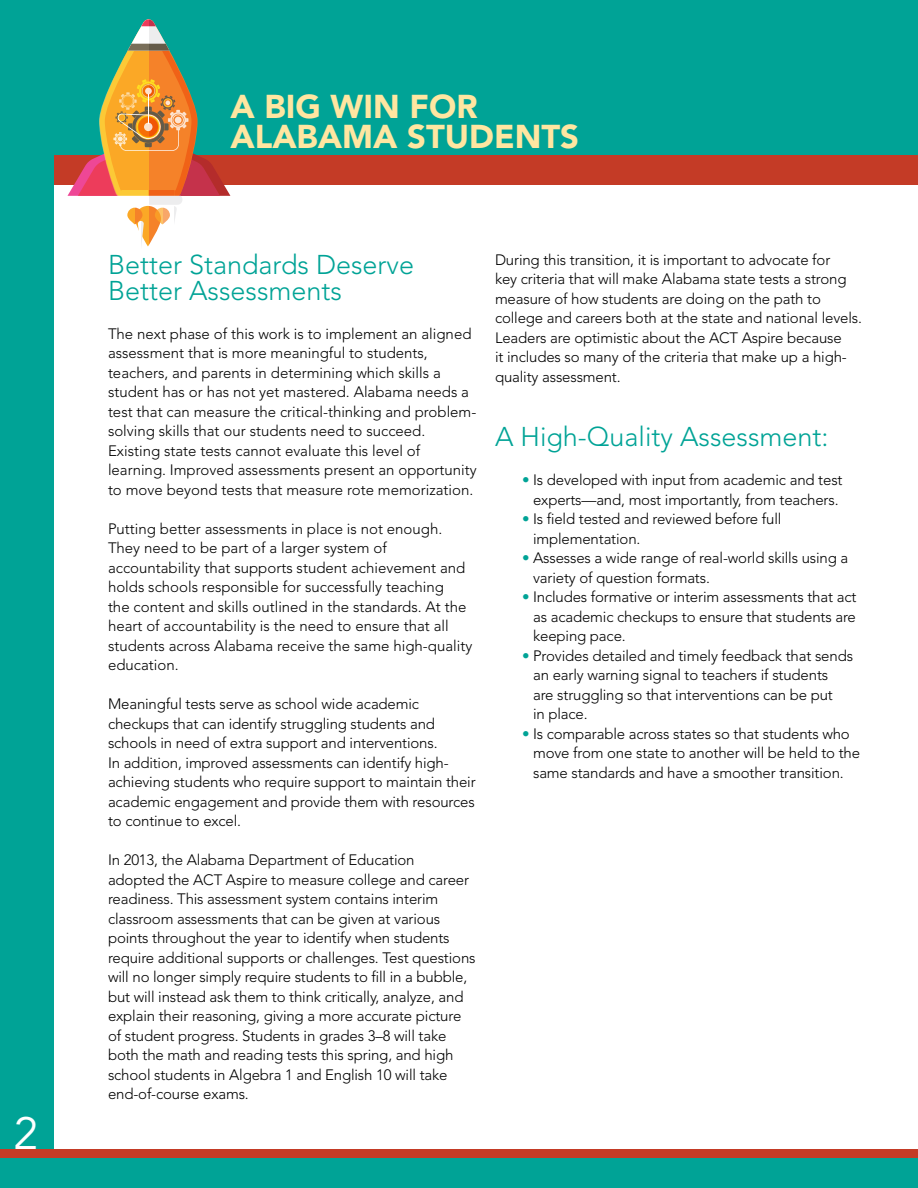
<style>
.page{position:relative;width:918px;height:1188px;background:#00a396}
.page>*{position:absolute;margin:0;border:0;box-sizing:border-box;transform-origin:0 0}
.t1{font:45px "Avenir LT Std";color:#fff}
.t2{font:900 32.85px/29.1px "Avenir LT Std";color:#ffe6a1}
.t3{font:300 27px/25.5px "Avenir LT Std";color:#00a396}
.t4{font:300 15px/19.5px "Avenir LT Std";letter-spacing:-.01em;color:#000}
.s1{color:#00a396}
</style>
<div class="page">
<div style="left:54px;top:155px;width:864px;height:994px;background:#fff"></div>
<div style="left:54px;top:155px;width:864px;height:29px;background:#c43b26"></div>
<div style="left:0;top:1149px;width:918px;height:9px;background:#c43b26"></div>
<svg style="left:68px;top:19px;width:162px;height:228px"></svg>
<h1 class="t1" style="left:14px;top:1107px;width:27px">2</h1>
<h2 class="t2" style="left:230px;top:92px;width:350px">A BIG WIN FOR<br>ALABAMA STUDENTS</h2>
<h3 class="t3" style="left:108px;top:252px;width:308px">Better Standards Deserve<br>Better Assessments</h3>
<p class="t4" style="left:108px;top:324px;width:370px">The next phase of this work is to implement an aligned assessment that is more meaningful to students, teachers, and parents in determining which skills a student has or has not yet mastered. Alabama needs a test that can measure the critical-thinking and problem&shy;solving skills that our students need to succeed.<br>Existing state tests cannot evaluate this level of learning. Improved assessments present an opportunity to move beyond tests that measure rote memorization.</p>
<p class="t4" style="left:108px;top:519px;width:366px">Putting better assessments in place is not enough.<br>They need to be part of a larger system of accountability that supports student achievement and holds schools responsible for successfully teaching<br>the content and skills outlined in the standards. At the heart of accountability is the need to ensure that all students across Alabama receive the same high-quality education.</p>
<p class="t4" style="left:108px;top:694px;width:369px">Meaningful tests serve as school wide academic checkups that can identify struggling students and schools in need of extra support and interventions.<br>In addition, improved assessments can identify high&shy;achieving students who require support to maintain their academic engagement and provide them with resources to continue to excel.</p>
<p class="t4" style="left:108px;top:850px;width:369px">In 2013, the Alabama Department of Education<br>adopted the ACT Aspire to measure college and career readiness. This assessment system contains interim classroom assessments that can be given at various points throughout the year to identify when students require additional supports or challenges. Test questions will no longer simply require students to fill in a bubble, but will instead ask them to think critically, analyze, and explain their reasoning, giving a more accurate picture of student progress. Students in grades 3–8 will take both the math and reading tests this spring, and high school students in Algebra 1 and English 10 will take end-of-course exams.</p>
<p class="t4" style="left:495px;top:250px;width:368px">During this transition, it is important to advocate for<br>key criteria that will make Alabama state tests a strong measure of how students are doing on the path to college and careers both at the state and national levels.<br>Leaders are optimistic about the ACT Aspire because<br>it includes so many of the criteria that make up a high&shy;quality assessment.</p>
<h3 class="t3" style="left:495px;top:425px;width:335px">A High-Quality Assessment:</h3>
<p class="t4" style="left:522px;top:471px;width:322px;text-align:center"><span class="s1">•</span> Is developed with input from academic and test experts—and, most importantly, from teachers.</p>
<p class="t4" style="left:533px;top:510px;width:250px;text-indent:-11px"><span class="s1">•</span> Is field tested and reviewed before full implementation.</p>
<p class="t4" style="left:533px;top:549px;width:317px;text-indent:-11px"><span class="s1">•</span> Assesses a wide range of real-world skills using a variety of question formats.</p>
<p class="t4" style="left:533px;top:588px;width:325px;text-align:justify;text-indent:-11px"><span class="s1">•</span> Includes formative or interim assessments that act as academic checkups to ensure that students are keeping pace.</p>
<p class="t4" style="left:533px;top:646px;width:321px;text-indent:-11px"><span class="s1">•</span> Provides detailed and timely feedback that sends an early warning signal to teachers if students<br>are struggling so that interventions can be put<br>in place.</p>
<p class="t4" style="left:533px;top:724px;width:329px;text-indent:-11px"><span class="s1">•</span> Is comparable across states so that students who move from one state to another will be held to the same standards and have a smoother transition.</p>
</div>
